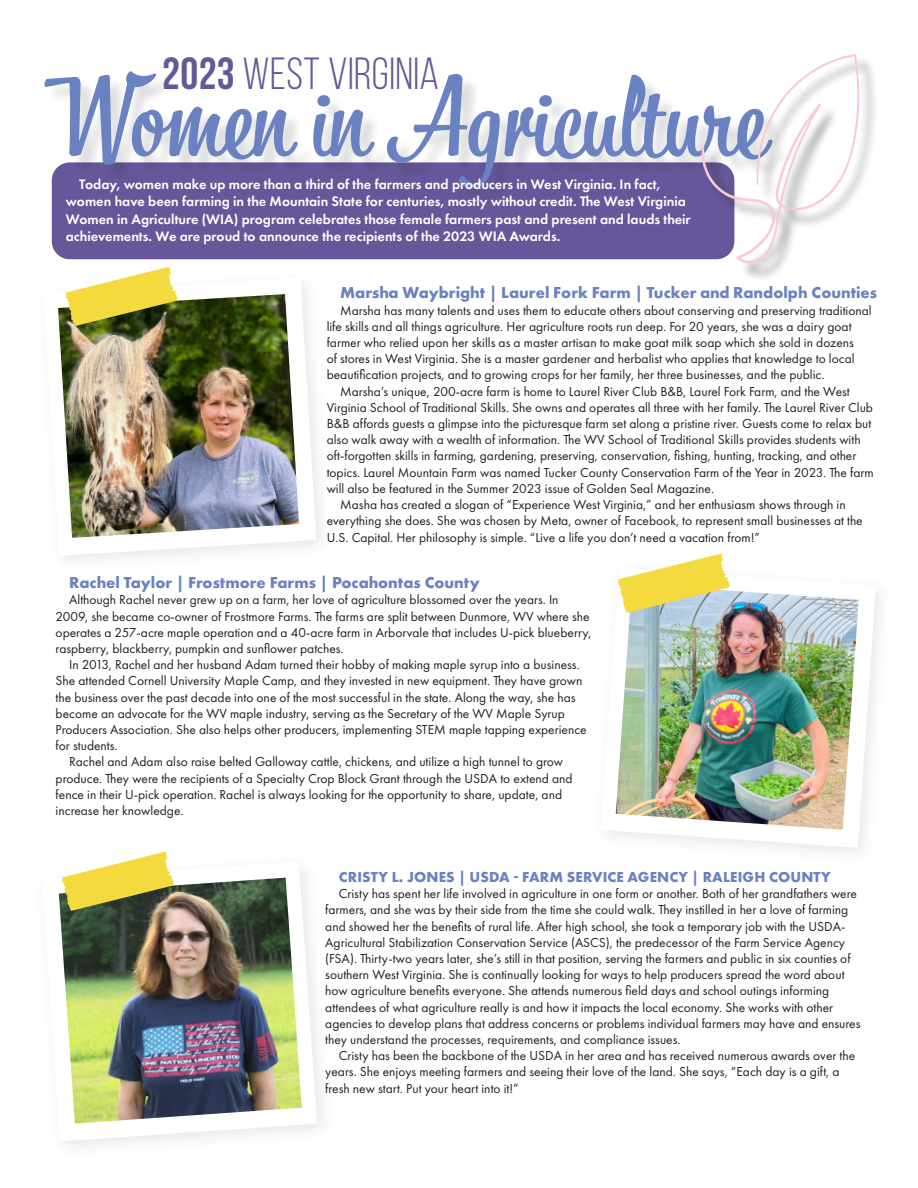
<style>
.page{position:relative;width:918px;height:1188px;background:#fff}
.page>*{position:absolute;margin:0;border:0;box-sizing:border-box;transform-origin:0 0}
.t1{font:109.5px "Bistro Script";color:#6a82c1}
.t2{font:45px "Bebas Neue";letter-spacing:.01em;color:#655799}
.Stories{font:700 16.5px "Futura PT";color:#6a82c1}
.Stories-2{font:700 15px "Futura PT";letter-spacing:.01em;color:#6a82c1}
.Stories-3{font:600 14.25px/17.1px "Futura PT";color:#fff}
.Stories-4{font:13.5px/16.2px "Futura PT";color:#231f20}
.s1{font-weight:700}
</style>
<div class="page">
<div style="left:52px;top:162px;width:682px;height:97px;background:#655799;border-radius:18px"></div>
<div style="left:47px;top:74px;width:743px;height:133px;background:#231f20;opacity:.15"></div>
<div style="left:704px;top:57px;width:174px;height:225px;background:#231f20;opacity:.55"></div>
<svg style="left:701px;top:54px;width:159px;height:212px"></svg>
<svg style="left:67px;top:285px;width:249px;height:271px"></svg>
<img style="left:58px;top:294px;width:241px;height:244px">
<svg style="left:65px;top:267px;width:113px;height:59px"></svg>
<svg style="left:58px;top:868px;width:259px;height:274px"></svg>
<img style="left:59px;top:878px;width:243px;height:246px">
<svg style="left:61px;top:852px;width:113px;height:59px"></svg>
<svg style="left:607px;top:596px;width:269px;height:252px"></svg>
<img style="left:616px;top:590px;width:243px;height:240px">
<svg style="left:617px;top:554px;width:113px;height:59px"></svg>
<p class="t2" style="left:162px;top:49px;width:279px"><span class="s1">2023</span> WEST VIRGINIA</p>
<p class="t1" style="left:44px;top:50px;width:722px">Women in Agriculture</p>
<p class="Stories-3" style="left:66px;top:176px;width:626px;text-indent:13px">Today, women make up more than a third of the farmers and producers in West Virginia. In fact, women have been farming in the Mountain State for centuries, mostly without credit. The West Virginia Women in Agriculture (WIA) program celebrates those female farmers past and present and lauds their achievements. We are proud to announce the recipients of the 2023 WIA Awards.</p>
<p class="Stories" style="left:340px;top:282px;width:539px">Marsha Waybright | Laurel Fork Farm | Tucker and Randolph Counties</p>
<p class="Stories-4" style="left:327px;top:302px;width:546px;text-indent:14px">Marsha has many talents and uses them to educate others about conserving and preserving traditional life skills and all things agriculture. Her agriculture roots run deep. For 20 years, she was a dairy goat farmer who relied upon her skills as a master artisan to make goat milk soap which she sold in dozens<br>of stores in West Virginia. She is a master gardener and herbalist who applies that knowledge to local beautification projects, and to growing crops for her family, her three businesses, and the public.</p>
<p class="Stories-4" style="left:327px;top:383px;width:548px;text-indent:14px">Marsha’s unique, 200-acre farm is home to Laurel River Club B&amp;B, Laurel Fork Farm, and the West Virginia School of Traditional Skills. She owns and operates all three with her family. The Laurel River Club B&amp;B affords guests a glimpse into the picturesque farm set along a pristine river. Guests come to relax but also walk away with a wealth of information. The WV School of Traditional Skills provides students with oft-forgotten skills in farming, gardening, preserving, conservation, fishing, hunting, tracking, and other topics. Laurel Mountain Farm was named Tucker County Conservation Farm of the Year in 2023. The farm will also be featured in the Summer 2023 issue of Golden Seal Magazine.</p>
<p class="Stories-4" style="left:327px;top:496px;width:538px;line-height:16.6px;text-indent:14px">Masha has created a slogan of “Experience West Virginia,” and her enthusiasm shows through in everything she does. She was chosen by Meta, owner of Facebook, to represent small businesses at the<br>U.S. Capital. Her philosophy is simple. “Live a life you don’t need a vacation from!”</p>
<p class="Stories" style="left:69px;top:572px;width:412px">Rachel Taylor | Frostmore Farms | Pocahontas County</p>
<p class="Stories-4" style="left:56px;top:592px;width:537px;text-indent:14px">Although Rachel never grew up on a farm, her love of agriculture blossomed over the years. In 2009, she became co-owner of Frostmore Farms. The farms are split between Dunmore, WV where she operates a 257-acre maple operation and a 40-acre farm in Arborvale that includes U-pick blueberry, raspberry, blackberry, pumpkin and sunflower patches.</p>
<p class="Stories-4" style="left:56px;top:657px;width:533px;text-indent:14px">In 2013, Rachel and her husband Adam turned their hobby of making maple syrup into a business.<br>She attended Cornell University Maple Camp, and they invested in new equipment. They have grown the business over the past decade into one of the most successful in the state. Along the way, she has become an advocate for the WV maple industry, serving as the Secretary of the WV Maple Syrup Producers Association. She also helps other producers, implementing STEM maple tapping experience for students.</p>
<p class="Stories-4" style="left:56px;top:754px;width:519px;text-indent:14px">Rachel and Adam also raise belted Galloway cattle, chickens, and utilize a high tunnel to grow produce. They were the recipients of a Specialty Crop Block Grant through the USDA to extend and fence in their U-pick operation. Rachel is always looking for the opportunity to share, update, and increase her knowledge.</p>
<p class="Stories-2" style="left:339px;top:867px;width:493px">CRISTY L. JONES | USDA - FARM SERVICE AGENCY | RALEIGH COUNTY</p>
<p class="Stories-4" style="left:325px;top:886px;width:537px;text-indent:14px">Cristy has spent her life involved in agriculture in one form or another. Both of her grandfathers were farmers, and she was by their side from the time she could walk. They instilled in her a love of farming and showed her the benefits of rural life. After high school, she took a temporary job with the USDA-Agricultural Stabilization Conservation Service (ASCS), the predecessor of the Farm Service Agency (FSA). Thirty-two years later, she’s still in that position, serving the farmers and public in six counties of southern West Virginia. She is continually looking for ways to help producers spread the word about how agriculture benefits everyone. She attends numerous field days and school outings informing attendees of what agriculture really is and how it impacts the local economy. She works with other agencies to develop plans that address concerns or problems individual farmers may have and ensures they understand the processes, requirements, and compliance issues.</p>
<p class="Stories-4" style="left:325px;top:1047px;width:531px;line-height:16.6px;text-indent:14px">Cristy has been the backbone of the USDA in her area and has received numerous awards over the years. She enjoys meeting farmers and seeing their love of the land. She says, “Each day is a gift, a fresh new start. Put your heart into it!”</p>
</div>
